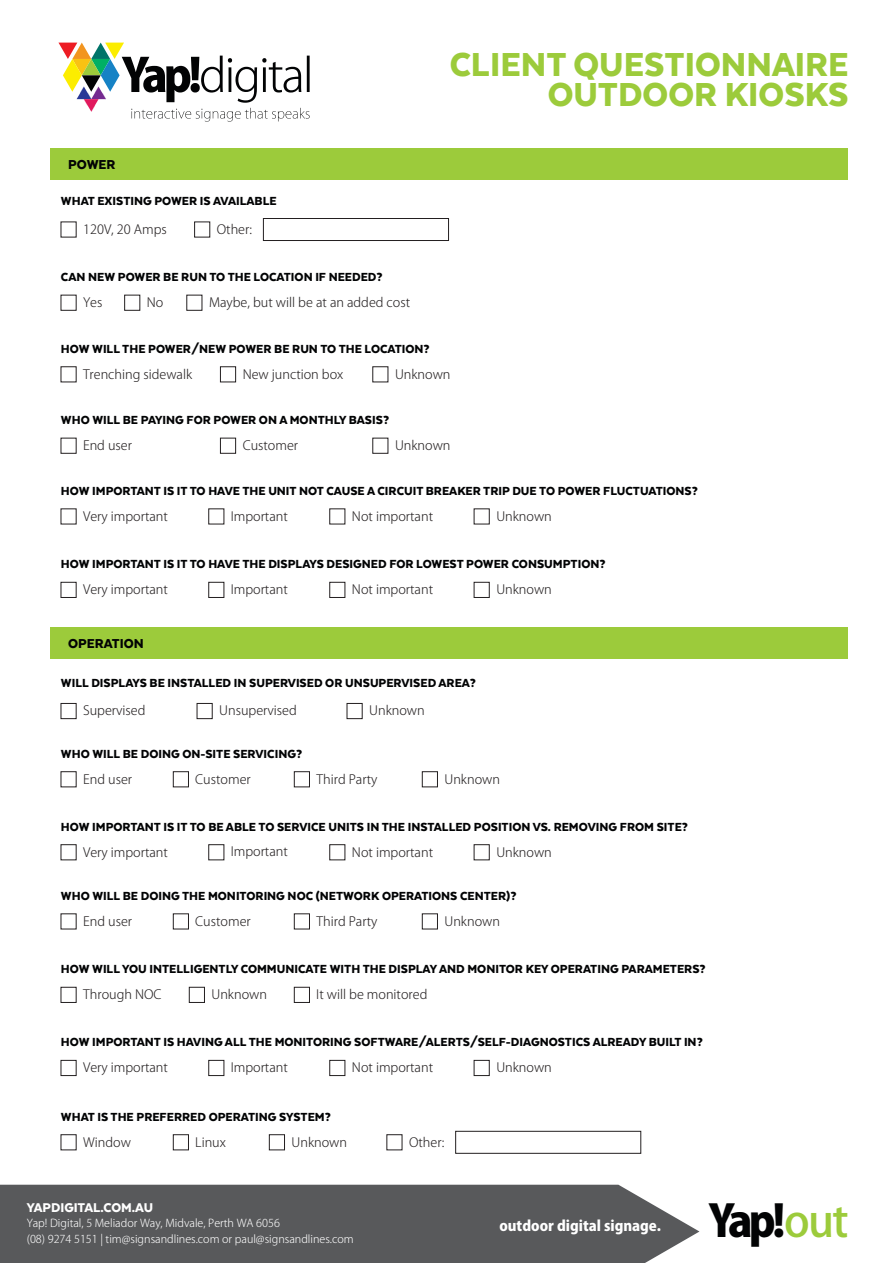
<style>
.page{position:relative;width:893px;height:1263px;background:#fff}
.page>*{position:absolute;margin:0;border:0;box-sizing:border-box;transform-origin:0 0}
.t1{font:800 43.65px "Koz Go Pro";color:#020304}
.t2{font:900 38.25px/30.6px "Texta W00";color:#9ccb3b;text-align:right}
.t3{font:900 15px "Texta W00";color:#020304}
.t4{font:900 14.7px "Texta W00";color:#fff}
.t5{font:800 14.25px "Koz Go Pro";color:#fff}
.t6{font:900 13.5px "Texta W00";color:#020304}
.t7{font:300 12.75px "Koz Go Pro";color:#231f20}
.t8{font:300 10.8px/16px "Koz Go Pro";color:#fff}
.s1{font-weight:500;color:#9ccb3b}
</style>
<div class="page">
<div style="left:50px;top:148px;width:798px;height:32px;background:#9ccb3b"></div>
<svg style="left:61px;top:221px;width:16px;height:17px"></svg>
<div style="left:61px;top:295px;width:16px;height:16px;background:#fff;border:1px solid #231f20"></div>
<div style="left:124px;top:295px;width:16px;height:16px;background:#fff;border:1px solid #231f20"></div>
<div style="left:186px;top:295px;width:16px;height:16px;background:#fff;border:1px solid #231f20"></div>
<svg style="left:194px;top:221px;width:16px;height:17px"></svg>
<div style="left:263px;top:218px;width:186px;height:23px;background:#fff;border:1px solid #231f20"></div>
<div style="left:61px;top:366px;width:16px;height:16px;background:#fff;border:1px solid #231f20"></div>
<div style="left:220px;top:366px;width:16px;height:16px;background:#fff;border:1px solid #231f20"></div>
<div style="left:372px;top:366px;width:16px;height:16px;background:#fff;border:1px solid #231f20"></div>
<div style="left:61px;top:438px;width:16px;height:16px;background:#fff;border:1px solid #231f20"></div>
<div style="left:220px;top:438px;width:16px;height:16px;background:#fff;border:1px solid #231f20"></div>
<div style="left:372px;top:438px;width:16px;height:16px;background:#fff;border:1px solid #231f20"></div>
<div style="left:208px;top:508px;width:16px;height:16px;background:#fff;border:1px solid #231f20"></div>
<div style="left:329px;top:508px;width:16px;height:16px;background:#fff;border:1px solid #231f20"></div>
<div style="left:474px;top:508px;width:16px;height:16px;background:#fff;border:1px solid #231f20"></div>
<div style="left:61px;top:582px;width:16px;height:16px;background:#fff;border:1px solid #231f20"></div>
<div style="left:208px;top:582px;width:16px;height:16px;background:#fff;border:1px solid #231f20"></div>
<div style="left:329px;top:582px;width:16px;height:16px;background:#fff;border:1px solid #231f20"></div>
<div style="left:474px;top:582px;width:16px;height:16px;background:#fff;border:1px solid #231f20"></div>
<div style="left:61px;top:703px;width:16px;height:16px;background:#fff;border:1px solid #231f20"></div>
<div style="left:197px;top:703px;width:16px;height:16px;background:#fff;border:1px solid #231f20"></div>
<div style="left:347px;top:703px;width:16px;height:16px;background:#fff;border:1px solid #231f20"></div>
<div style="left:61px;top:771px;width:16px;height:16px;background:#fff;border:1px solid #231f20"></div>
<div style="left:173px;top:771px;width:16px;height:16px;background:#fff;border:1px solid #231f20"></div>
<div style="left:294px;top:771px;width:16px;height:16px;background:#fff;border:1px solid #231f20"></div>
<div style="left:422px;top:771px;width:16px;height:16px;background:#fff;border:1px solid #231f20"></div>
<div style="left:61px;top:844px;width:16px;height:16px;background:#fff;border:1px solid #231f20"></div>
<div style="left:208px;top:844px;width:16px;height:16px;background:#fff;border:1px solid #231f20"></div>
<div style="left:329px;top:844px;width:16px;height:16px;background:#fff;border:1px solid #231f20"></div>
<div style="left:474px;top:844px;width:16px;height:16px;background:#fff;border:1px solid #231f20"></div>
<div style="left:173px;top:913px;width:16px;height:16px;background:#fff;border:1px solid #231f20"></div>
<div style="left:294px;top:913px;width:16px;height:16px;background:#fff;border:1px solid #231f20"></div>
<div style="left:422px;top:913px;width:16px;height:16px;background:#fff;border:1px solid #231f20"></div>
<div style="left:61px;top:987px;width:16px;height:16px;background:#fff;border:1px solid #231f20"></div>
<div style="left:189px;top:987px;width:16px;height:16px;background:#fff;border:1px solid #231f20"></div>
<div style="left:294px;top:987px;width:16px;height:16px;background:#fff;border:1px solid #231f20"></div>
<div style="left:61px;top:1060px;width:16px;height:16px;background:#fff;border:1px solid #231f20"></div>
<div style="left:208px;top:1060px;width:16px;height:16px;background:#fff;border:1px solid #231f20"></div>
<div style="left:329px;top:1060px;width:16px;height:16px;background:#fff;border:1px solid #231f20"></div>
<div style="left:474px;top:1060px;width:16px;height:16px;background:#fff;border:1px solid #231f20"></div>
<div style="left:61px;top:1134px;width:16px;height:16px;background:#fff;border:1px solid #231f20"></div>
<div style="left:173px;top:1134px;width:16px;height:16px;background:#fff;border:1px solid #231f20"></div>
<div style="left:269px;top:1134px;width:16px;height:16px;background:#fff;border:1px solid #231f20"></div>
<div style="left:386px;top:1134px;width:16px;height:16px;background:#fff;border:1px solid #231f20"></div>
<div style="left:455px;top:1131px;width:186px;height:23px;background:#fff;border:1px solid #231f20"></div>
<div style="left:50px;top:627px;width:798px;height:32px;background:#9ccb3b"></div>
<svg style="left:58px;top:43px;width:252px;height:79px"></svg>
<div style="left:0;top:1185px;width:699px;height:78px;background:#58595b"></div>
<p class="t3" style="left:68px;top:156px;width:49px">POWER</p>
<p class="t6" style="left:61px;top:194px;width:217px">WHAT EXISTING POWER IS AVAILABLE</p>
<p class="t7" style="left:83px;top:222px;width:85px">120V, 20 Amps</p>
<p class="t6" style="left:61px;top:270px;width:323px">CAN NEW POWER BE RUN TO THE LOCATION IF NEEDED?</p>
<p class="t7" style="left:83px;top:296px;width:21px">Yes</p>
<p class="t7" style="left:147px;top:296px;width:18px">No</p>
<p class="t7" style="left:209px;top:296px;width:203px">Maybe, but will be at an added cost</p>
<p class="t6" style="left:61px;top:342px;width:370px">HOW WILL THE POWER/NEW POWER BE RUN TO THE LOCATION?</p>
<p class="t7" style="left:217px;top:222px;width:37px">Other:</p>
<h2 class="t2" style="left:450px;top:48px;width:400px">CLIENT QUESTIONNAIRE<br>OUTDOOR KIOSKS</h2>
<p class="t7" style="left:83px;top:367px;width:111px">Trenching sidewalk</p>
<p class="t7" style="left:243px;top:367px;width:102px">New junction box</p>
<p class="t7" style="left:395px;top:367px;width:57px">Unknown</p>
<p class="t6" style="left:61px;top:413px;width:330px">WHO WILL BE PAYING FOR POWER ON A MONTHLY BASIS?</p>
<p class="t7" style="left:83px;top:439px;width:50px">End user</p>
<p class="t7" style="left:243px;top:439px;width:57px">Customer</p>
<p class="t7" style="left:395px;top:439px;width:57px">Unknown</p>
<p class="t6" style="left:61px;top:484px;width:638px">HOW IMPORTANT IS IT TO HAVE THE UNIT NOT CAUSE A CIRCUIT BREAKER TRIP DUE TO POWER FLUCTUATIONS?</p>
<p class="t7" style="left:83px;top:509px;width:86px">Very important</p>
<p class="t7" style="left:231px;top:509px;width:59px">Important</p>
<p class="t7" style="left:352px;top:509px;width:83px">Not important</p>
<p class="t7" style="left:496px;top:509px;width:57px">Unknown</p>
<p class="t6" style="left:61px;top:557px;width:546px">HOW IMPORTANT IS IT TO HAVE THE DISPLAYS DESIGNED FOR LOWEST POWER CONSUMPTION?</p>
<p class="t7" style="left:83px;top:583px;width:86px">Very important</p>
<p class="t7" style="left:231px;top:583px;width:59px">Important</p>
<p class="t7" style="left:352px;top:583px;width:83px">Not important</p>
<p class="t7" style="left:496px;top:583px;width:57px">Unknown</p>
<p class="t3" style="left:68px;top:635px;width:77px">OPERATION</p>
<p class="t6" style="left:61px;top:676px;width:416px">WILL DISPLAYS BE INSTALLED IN SUPERVISED OR UNSUPERVISED AREA?</p>
<p class="t7" style="left:83px;top:704px;width:64px">Supervised</p>
<p class="t7" style="left:219px;top:704px;width:79px">Unsupervised</p>
<p class="t7" style="left:369px;top:704px;width:57px">Unknown</p>
<p class="t6" style="left:61px;top:747px;width:243px">WHO WILL BE DOING ON-SITE SERVICING?</p>
<p class="t7" style="left:83px;top:772px;width:50px">End user</p>
<p class="t7" style="left:195px;top:772px;width:57px">Customer</p>
<p class="t7" style="left:317px;top:772px;width:62px">Third Party</p>
<p class="t7" style="left:444px;top:772px;width:57px">Unknown</p>
<p class="t6" style="left:61px;top:819px;width:628px">HOW IMPORTANT IS IT TO BE ABLE TO SERVICE UNITS IN THE INSTALLED POSITION VS. REMOVING FROM SITE?</p>
<p class="t7" style="left:83px;top:845px;width:86px">Very important</p>
<p class="t7" style="left:231px;top:845px;width:59px">Important</p>
<p class="t7" style="left:352px;top:845px;width:83px">Not important</p>
<p class="t7" style="left:496px;top:845px;width:57px">Unknown</p>
<p class="t6" style="left:61px;top:889px;width:457px">WHO WILL BE DOING THE MONITORING NOC (NETWORK OPERATIONS CENTER)?</p>
<p class="t7" style="left:83px;top:914px;width:50px">End user</p>
<p class="t7" style="left:195px;top:914px;width:57px">Customer</p>
<p class="t7" style="left:317px;top:914px;width:62px">Third Party</p>
<p class="t7" style="left:444px;top:914px;width:57px">Unknown</p>
<p class="t6" style="left:61px;top:962px;width:646px">HOW WILL YOU INTELLIGENTLY COMMUNICATE WITH THE DISPLAY AND MONITOR KEY OPERATING PARAMETERS?</p>
<p class="t7" style="left:83px;top:988px;width:80px">Through NOC</p>
<p class="t7" style="left:212px;top:988px;width:57px">Unknown</p>
<p class="t7" style="left:316px;top:988px;width:113px">It will be monitored</p>
<p class="t6" style="left:61px;top:1035px;width:643px">HOW IMPORTANT IS HAVING ALL THE MONITORING SOFTWARE/ALERTS/SELF-DIAGNOSTICS ALREADY BUILT IN?</p>
<p class="t7" style="left:83px;top:1061px;width:86px">Very important</p>
<p class="t7" style="left:231px;top:1061px;width:59px">Important</p>
<p class="t7" style="left:352px;top:1061px;width:83px">Not important</p>
<p class="t7" style="left:496px;top:1061px;width:57px">Unknown</p>
<p class="t6" style="left:61px;top:1109px;width:271px">WHAT IS THE PREFERRED OPERATING SYSTEM?</p>
<p class="t7" style="left:83px;top:1135px;width:49px">Window</p>
<p class="t7" style="left:195px;top:1135px;width:32px">Linux</p>
<p class="t7" style="left:292px;top:1135px;width:57px">Unknown</p>
<p class="t7" style="left:409px;top:1135px;width:37px">Other:</p>
<p class="t4" style="left:27px;top:1199px;width:128px">YAPDIGITAL.COM.AU</p>
<p class="t8" style="left:27px;top:1215px;width:328px">Yap! Digital, 5 Meliador Way, Midvale, Perth WA 6056<br>(08) 9274 5151 | tim@signsandlines.com or paul@signsandlines.com</p>
<p class="t5" style="left:499px;top:1218px;width:163px">outdoor digital signage.</p>
<h1 class="t1" style="left:709px;top:1198px;width:141px">Yap!<span class="s1">out</span></h1>
</div>
